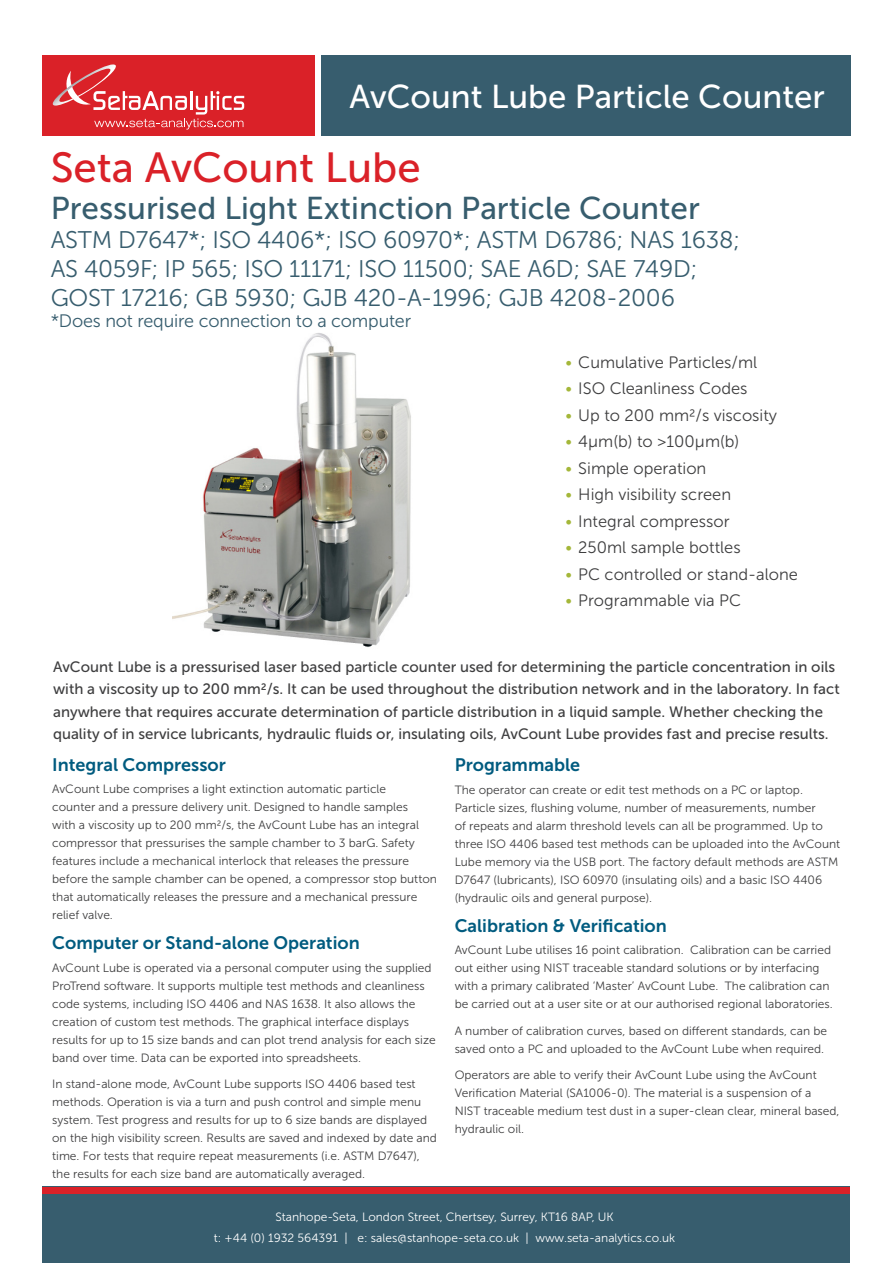
<style>
.page{position:relative;width:893px;height:1263px;background:#fff}
.page>*{position:absolute;margin:0;border:0;box-sizing:border-box;transform-origin:0 0}
.t1{font:42px "Museo Sans 500";color:#da2128}
.Heading_1{font:33px "Museo Sans 500";color:#fff}
.t2{font:31.5px "Museo Sans 500";color:#375d6e}
.t3{font:24px/28.8px "Museo Sans 300";letter-spacing:-.01em;color:#375d6e}
.Heading_1-2{font:18px "Museo Sans 700";color:#005b7f}
.t4{font:18px "Museo Sans 300";letter-spacing:-.01em;color:#375d6e}
.t5{font:16.5px "Museo Sans 300";color:#3e3e3f}
.Heading_1-3{font:15px/22.5px "Museo Sans 500";color:#3e3e3f}
.Heading_1-4{font:12px/18px "Museo Sans 300";color:#3e3e3f}
.BODY{font:12px "Museo Sans 300";color:#fff}
.s1{color:#a4b739}
</style>
<div class="page">
<img style="left:173px;top:333px;width:238px;height:314px">
<div style="left:321px;top:55px;width:530px;height:81px;background:#375d6e"></div>
<div style="left:43px;top:55px;width:272px;height:81px;background:#da2128"></div>
<img style="left:53px;top:64px;width:63px;height:42px">
<svg style="left:65px;top:71px;width:179px;height:58px"></svg>
<div style="left:42px;top:1187px;width:808px;height:76px;background:#375d6e"></div>
<div style="left:42px;top:1187px;width:808px;height:7px;background:#da2128"></div>
<p class="Heading_1" style="left:350px;top:78px;width:477px">AvCount Lube Particle Counter</p>
<p class="t1" style="left:51px;top:144px;width:372px">Seta AvCount Lube</p>
<p class="t2" style="left:51px;top:191px;width:651px">Pressurised Light Extinction Particle Counter</p>
<p class="t3" style="left:51px;top:226px;width:691px">ASTM D7647*; ISO 4406*; ISO 60970*; ASTM D6786; NAS 1638;<br>AS 4059F; IP 565; ISO 11171; ISO 11500; SAE A6D; SAE 749D;<br>GOST 17216; GB 5930; GJB 420-A-1996; GJB 4208-2006</p>
<p class="t4" style="left:51px;top:311px;width:362px">*Does not require connection to a computer</p>
<p class="t5" style="left:566px;top:353px;width:193px"><span class="s1">•</span> Cumulative Particles/ml</p>
<p class="t5" style="left:566px;top:380px;width:184px"><span class="s1">•</span> ISO Cleanliness Codes</p>
<p class="t5" style="left:566px;top:406px;width:213px"><span class="s1">•</span> Up to 200 mm2/s viscosity</p>
<p class="t5" style="left:566px;top:433px;width:175px"><span class="s1">•</span> 4µm(b) to &gt;100µm(b)</p>
<p class="t5" style="left:566px;top:459px;width:142px"><span class="s1">•</span> Simple operation</p>
<p class="t5" style="left:566px;top:486px;width:167px"><span class="s1">•</span> High visibility screen</p>
<p class="t5" style="left:566px;top:512px;width:166px"><span class="s1">•</span> Integral compressor</p>
<p class="t5" style="left:566px;top:539px;width:177px"><span class="s1">•</span> 250ml sample bottles</p>
<p class="t5" style="left:566px;top:565px;width:234px"><span class="s1">•</span> PC controlled or stand-alone</p>
<p class="t5" style="left:566px;top:592px;width:177px"><span class="s1">•</span> Programmable via PC</p>
<p class="Heading_1-3" style="left:53px;top:655px;width:788px">AvCount Lube is a pressurised laser based particle counter used for determining the particle concentration in oils with a viscosity up to 200 mm2/s. It can be used throughout the distribution network and in the laboratory. In fact anywhere that requires accurate determination of particle distribution in a liquid sample. Whether checking the quality of in service lubricants, hydraulic fluids or, insulating oils, AvCount Lube provides fast and precise results.</p>
<p class="Heading_1-2" style="left:455px;top:755px;width:127px">Programmable</p>
<p class="Heading_1-4" style="left:455px;top:781px;width:387px">The operator can create or edit test methods on a PC or laptop.<br>Particle sizes, flushing volume, number of measurements, number<br>of repeats and alarm threshold levels can all be programmed. Up to three ISO 4406 based test methods can be uploaded into the AvCount Lube memory via the USB port. The factory default methods are ASTM D7647 (lubricants), ISO 60970 (insulating oils) and a basic ISO 4406 (hydraulic oils and general purpose).</p>
<p class="Heading_1-2" style="left:455px;top:915px;width:214px">Calibration &amp; Verification</p>
<p class="Heading_1-4" style="left:455px;top:941px;width:380px">AvCount Lube utilises 16 point calibration. Calibration can be carried out either using NIST traceable standard solutions or by interfacing with a primary calibrated ‘Master’ AvCount Lube. The calibration can be carried out at a user site or at our authorised regional laboratories.</p>
<p class="Heading_1-4" style="left:455px;top:1021px;width:374px">A number of calibration curves, based on different standards, can be saved onto a PC and uploaded to the AvCount Lube when required.</p>
<p class="Heading_1-4" style="left:455px;top:1066px;width:386px">Operators are able to verify their AvCount Lube using the AvCount Verification Material (SA1006-0). The material is a suspension of a NIST traceable medium test dust in a super-clean clear, mineral based, hydraulic oil.</p>
<p class="Heading_1-2" style="left:52px;top:755px;width:175px">Integral Compressor</p>
<p class="Heading_1-4" style="left:52px;top:780px;width:386px">AvCount Lube comprises a light extinction automatic particle<br>counter and a pressure delivery unit. Designed to handle samples<br>with a viscosity up to 200 mm2/s, the AvCount Lube has an integral compressor that pressurises the sample chamber to 3 barG. Safety features include a mechanical interlock that releases the pressure before the sample chamber can be opened, a compressor stop button that automatically releases the pressure and a mechanical pressure relief valve.</p>
<p class="Heading_1-2" style="left:52px;top:933px;width:309px">Computer or Stand-alone Operation</p>
<p class="Heading_1-4" style="left:52px;top:959px;width:385px">AvCount Lube is operated via a personal computer using the supplied ProTrend software. It supports multiple test methods and cleanliness code systems, including ISO 4406 and NAS 1638. It also allows the creation of custom test methods. The graphical interface displays results for up to 15 size bands and can plot trend analysis for each size band over time. Data can be exported into spreadsheets.</p>
<p class="Heading_1-4" style="left:52px;top:1075px;width:386px">In stand-alone mode, AvCount Lube supports ISO 4406 based test methods. Operation is via a turn and push control and simple menu system. Test progress and results for up to 6 size bands are displayed on the high visibility screen. Results are saved and indexed by date and time. For tests that require repeat measurements (i.e. ASTM D7647), the results for each size band are automatically averaged.</p>
<p class="BODY" style="left:275px;top:1211px;width:340px">Stanhope-Seta, London Street, Chertsey, Surrey, KT16 8AP, UK</p>
<p class="BODY" style="left:214px;top:1231px;width:463px">t: +44 (0) 1932 564391 | e: sales@stanhope-seta.co.uk | www.seta-analytics.co.uk</p>
</div>
